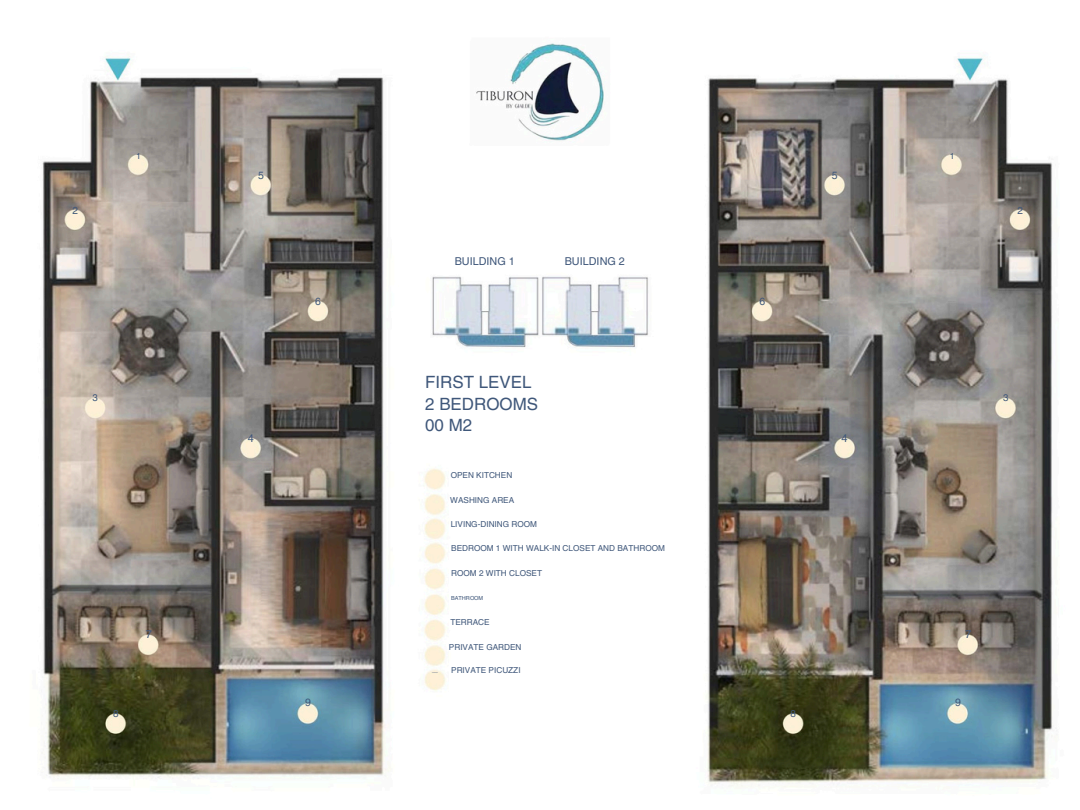
<style>
.page{position:relative;width:1080px;height:810px;background:#fff}
.page>*{position:absolute;margin:0;border:0;box-sizing:border-box;transform-origin:0 0}
.t1{font:16.88px/21.5px "Helvetica LT Pro";color:#3f577a}
.t2{font:11.12px "Helvetica LT Pro";color:#3f577a}
.t3{font:11px "Helvetica LT Pro";color:#3f577a}
.t4{font:10.88px "Helvetica LT Pro";color:#3f577a}
.t5{font:10.62px "Helvetica LT Pro";color:#3f577a}
.t6{font:10.5px "Helvetica LT Pro";color:#3f577a}
.t7{font:10.38px "Helvetica LT Pro";color:#3f577a}
.t8{font:10.12px "Helvetica LT Pro";color:#3f577a}
.t9{font:9.88px "Helvetica LT Pro";color:#3f577a}
.t10{font:9.62px "Helvetica LT Pro";color:#3f577a}
.t11{font:8.5px "Helvetica LT Pro";color:#3f577a}
.t12{font:8.25px "Helvetica LT Pro";color:#3f577a}
.t13{font:5.5px "Helvetica LT Pro";color:#3f577a}
</style>
<div class="page">
<img style="left:41px;top:43px;width:1012px;height:744px">
<p class="t11" style="left:136px;top:153px;width:6px">1</p>
<p class="t11" style="left:950px;top:153px;width:6px">1</p>
<p class="t6" style="left:258px;top:171px;width:7px">5</p>
<p class="t6" style="left:832px;top:171px;width:7px">5</p>
<p class="t8" style="left:72px;top:206px;width:7px">2</p>
<p class="t8" style="left:1017px;top:206px;width:7px">2</p>
<h2 class="t4" style="left:455px;top:257px;width:62px">BUILDING 1</h2>
<h2 class="t4" style="left:565px;top:257px;width:62px">BUILDING 2</h2>
<p class="t7" style="left:315px;top:297px;width:7px">6</p>
<p class="t7" style="left:759px;top:297px;width:7px">6</p>
<h1 class="t1" style="left:425px;top:373px;width:114px">FIRST LEVEL<br>2 BEDROOMS<br>00 M2</h1>
<p class="t10" style="left:93px;top:394px;width:7px">3</p>
<p class="t10" style="left:1003px;top:394px;width:7px">3</p>
<p class="t3" style="left:248px;top:434px;width:8px">4</p>
<p class="t3" style="left:842px;top:434px;width:8px">4</p>
<h3 class="t12" style="left:451px;top:472px;width:63px">OPEN KITCHEN</h3>
<h3 class="t12" style="left:450px;top:497px;width:65px">WASHING AREA</h3>
<h3 class="t12" style="left:451px;top:521px;width:88px">LIVING-DINING ROOM</h3>
<h3 class="t12" style="left:451px;top:545px;width:215px">BEDROOM 1 WITH WALK-IN CLOSET AND BATHROOM</h3>
<h3 class="t12" style="left:451px;top:570px;width:92px">ROOM 2 WITH CLOSET</h3>
<h4 class="t13" style="left:451px;top:596px;width:34px">BATHROOM</h4>
<h3 class="t12" style="left:450px;top:619px;width:41px">TERRACE</h3>
<h3 class="t12" style="left:449px;top:644px;width:74px">PRIVATE GARDEN</h3>
<h3 class="t12" style="left:451px;top:667px;width:71px">PRIVATE PICUZZI</h3>
<p class="t2" style="left:146px;top:630px;width:8px">7</p>
<p class="t2" style="left:965px;top:630px;width:8px">7</p>
<p class="t5" style="left:305px;top:699px;width:7px">9</p>
<p class="t5" style="left:955px;top:699px;width:7px">9</p>
<p class="t9" style="left:113px;top:710px;width:7px">8</p>
<p class="t9" style="left:791px;top:710px;width:7px">8</p>
</div>
